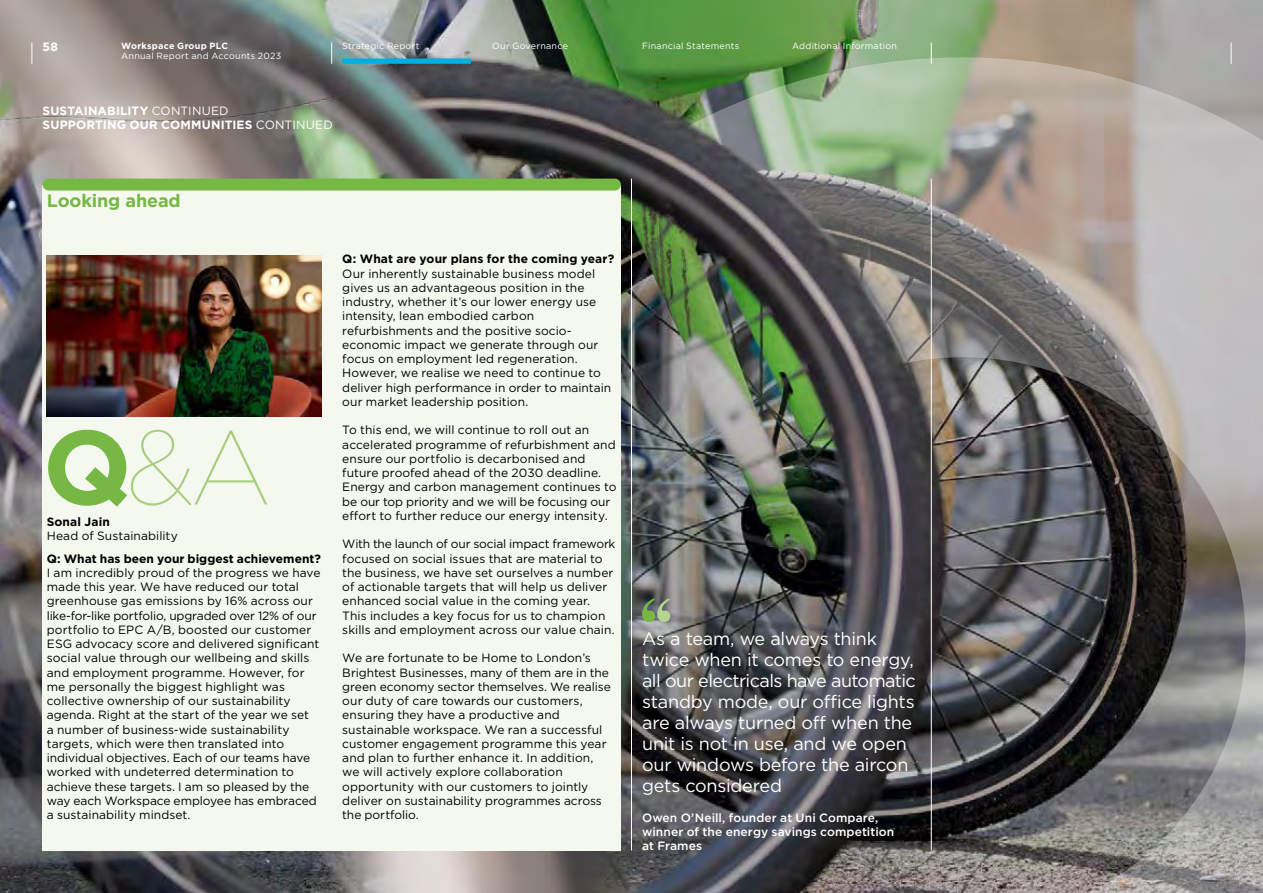
<style>
.page{position:relative;width:1263px;height:893px;background:#fff}
.page>*{position:absolute;margin:0;border:0;box-sizing:border-box;transform-origin:0 0}
.t1{font:100 105px "Gotham";color:#a7cd7d}
.t2{font:18px/21px "Gotham";letter-spacing:-.015em;color:#fff}
.t3{font:700 18px "Gotham";letter-spacing:-.005em;color:#76b843}
.t4{font:12px/14.2px "Gotham";letter-spacing:.005em;color:#000}
.t5{font:700 12px "Gotham";letter-spacing:.005em;color:#000}
.t6{font:500 12px/14.2px "Gotham";letter-spacing:.005em;color:#fff}
.t7{font:700 12px/14.2px "Gotham";letter-spacing:.015em;color:#fff}
.t8{font:9px "Gotham";letter-spacing:.025em;color:#fff}
.t9{font:700 9px "Gotham";letter-spacing:.03em;color:#fff}
.s1{font-weight:400}
.s2{font-weight:700;color:#76b843}
</style>
<div class="page">
<img style="left:0;top:0;width:1263px;height:893px">
<img style="left:381px;top:57px;width:882px;height:836px">
<div style="left:43px;top:185px;width:578px;height:665px;background:#f4f8ef"></div>
<div style="left:43px;top:179px;width:578px;height:11px;background:#76b843;border-radius:6px"></div>
<img style="left:47px;top:255px;width:274px;height:162px">
<svg style="left:642px;top:598px;width:28px;height:24px"></svg>
<svg style="left:32px;top:43px;width:1px;height:21px"></svg>
<svg style="left:331px;top:43px;width:1px;height:21px"></svg>
<svg style="left:931px;top:43px;width:1px;height:21px"></svg>
<svg style="left:1231px;top:43px;width:1px;height:21px"></svg>
<div style="left:342px;top:59px;width:129px;height:5px;background:#00b0e3"></div>
<hr style="left:631px;top:179px;width:1px;height:671px;background:#fff">
<hr style="left:931px;top:179px;width:1px;height:671px;background:#fff">
<p class="t7" style="left:43px;top:39px;width:17px">58</p>
<p class="t9" style="left:121px;top:40px;width:109px">Workspace Group PLC</p>
<p class="t8" style="left:121px;top:50px;width:162px">Annual Report and Accounts 2023</p>
<p class="t8" style="left:342px;top:40px;width:79px">Strategic Report</p>
<p class="t8" style="left:492px;top:40px;width:77px">Our Governance</p>
<p class="t8" style="left:642px;top:40px;width:99px">Financial Statements</p>
<p class="t8" style="left:792px;top:40px;width:106px">Additional Information</p>
<p class="t7" style="left:43px;top:103px;width:292px">SUSTAINABILITY <span class="s1">CONTINUED<br></span>SUPPORTING OUR COMMUNITIES <span class="s1">CONTINUED</span></p>
<h2 class="t3" style="left:47px;top:189px;width:136px">Looking ahead</h2>
<h1 class="t1" style="left:43px;top:403px;width:230px"><span class="s2">Q</span>&amp;A</h1>
<p class="t5" style="left:47px;top:513px;width:65px">Sonal Jain</p>
<p class="t4" style="left:47px;top:528px;width:132px">Head of Sustainability</p>
<p class="t5" style="left:47px;top:550px;width:276px">Q: What has been your biggest achievement?</p>
<p class="t4" style="left:47px;top:565px;width:275px">I am incredibly proud of the progress we have made this year. We have reduced our total greenhouse gas emissions by 16% across our like-for-like portfolio, upgraded over 12% of our portfolio to EPC A/B, boosted our customer ESG advocacy score and delivered significant social value through our wellbeing and skills and employment programme. However, for me personally the biggest highlight was collective ownership of our sustainability agenda. Right at the start of the year we set<br>a number of business-wide sustainability targets, which were then translated into individual objectives. Each of our teams have worked with undeterred determination to achieve these targets. I am so pleased by the way each Workspace employee has embraced a sustainability mindset.</p>
<p class="t5" style="left:342px;top:251px;width:273px">Q: What are your plans for the coming year?</p>
<p class="t4" style="left:342px;top:266px;width:270px">Our inherently sustainable business model gives us an advantageous position in the industry, whether it’s our lower energy use intensity, lean embodied carbon refurbishments and the positive socio&shy;economic impact we generate through our focus on employment led regeneration.<br>However, we realise we need to continue to deliver high performance in order to maintain our market leadership position.</p>
<p class="t4" style="left:342px;top:423px;width:276px">To this end, we will continue to roll out an accelerated programme of refurbishment and ensure our portfolio is decarbonised and future proofed ahead of the 2030 deadline.<br>Energy and carbon management continues to be our top priority and we will be focusing our effort to further reduce our energy intensity.</p>
<p class="t4" style="left:342px;top:537px;width:275px">With the launch of our social impact framework focused on social issues that are material to the business, we have set ourselves a number of actionable targets that will help us deliver enhanced social value in the coming year.<br>This includes a key focus for us to champion skills and employment across our value chain.</p>
<p class="t4" style="left:342px;top:651px;width:270px">We are fortunate to be Home to London’s Brightest Businesses, many of them are in the green economy sector themselves. We realise our duty of care towards our customers, ensuring they have a productive and sustainable workspace. We ran a successful customer engagement programme this year and plan to further enhance it. In addition, we will actively explore collaboration opportunity with our customers to jointly deliver on sustainability programmes across the portfolio.</p>
<h2 class="t2" style="left:642px;top:628px;width:275px">As a team, we always think twice when it comes to energy, all our electricals have automatic standby mode, our office lights are always turned off when the unit is not in use, and we open our windows before the aircon gets considered</h2>
<p class="t6" style="left:642px;top:810px;width:254px">Owen O’Neill, founder at Uni Compare, winner of the energy savings competition at Frames</p>
</div>
